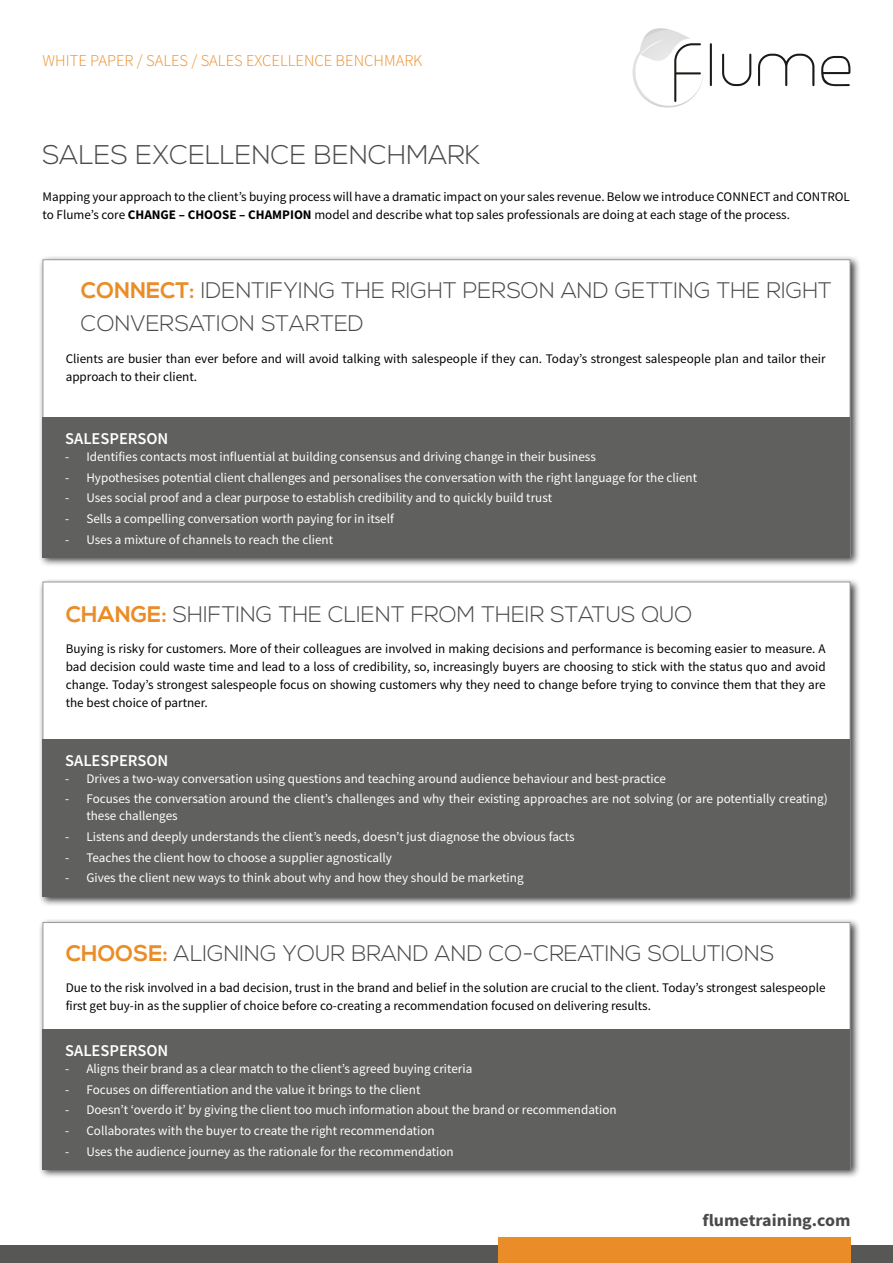
<style>
.page{position:relative;width:893px;height:1263px;background:#fff}
.page>*{position:absolute;margin:0;border:0;box-sizing:border-box;transform-origin:0 0}
.t1{font:300 27px "Nexa";color:#4a4a49}
.t2{font:300 22.5px/33px "Nexa";color:#4a4a49}
.t3{font:700 17.1px "Source Sans Pro";color:#4a4a49;scale:1.05 1}
.t4{font:300 16.5px "Source Sans Pro";color:#ea8d28}
.t5{font:600 16.5px "Source Sans Pro";color:#fff}
.t6{font:13.2px/16.5px "Source Sans Pro";color:#fff}
.t7{font:13.2px/18px "Source Sans Pro";color:#000}
.s1{font-weight:700}
.s2{font-weight:700;color:#ea8d28}
</style>
<div class="page">
<div style="left:0;top:1246px;width:893px;height:17px;background:#575756"></div>
<div style="left:497px;top:1237px;width:353px;height:26px;background:#ea8d28"></div>
<div style="left:39px;top:255px;width:821px;height:312px;background:#000;opacity:.75"></div>
<div style="left:43px;top:259px;width:807px;height:298px;background:#fff;border:1px solid #9b9b9a"></div>
<div style="left:43px;top:417px;width:807px;height:140px;background:#60605f"></div>
<div style="left:39px;top:577px;width:821px;height:329px;background:#000;opacity:.75"></div>
<div style="left:43px;top:582px;width:807px;height:314px;background:#fff;border:1px solid #9b9b9a"></div>
<div style="left:43px;top:739px;width:807px;height:157px;background:#60605f"></div>
<div style="left:39px;top:918px;width:821px;height:261px;background:#000;opacity:.75"></div>
<div style="left:43px;top:922px;width:807px;height:247px;background:#fff;border:1px solid #9b9b9a"></div>
<div style="left:43px;top:1029px;width:807px;height:140px;background:#60605f"></div>
<svg style="left:633px;top:28px;width:70px;height:80px"></svg>
<hr style="left:710px;top:43px;width:2px;height:43px;background:#1c1a16">
<svg style="left:722px;top:54px;width:29px;height:32px"></svg>
<svg style="left:758px;top:54px;width:56px;height:32px"></svg>
<svg style="left:821px;top:56px;width:29px;height:30px"></svg>
<p class="t4" style="left:43px;top:51px;width:381px">WHITE PAPER / SALES / SALES EXCELLENCE BENCHMARK</p>
<h1 class="t1" style="left:43px;top:140px;width:439px">SALES EXCELLENCE BENCHMARK</h1>
<p class="t7" style="left:43px;top:188px;width:809px">Mapping your approach to the client’s buying process will have a dramatic impact on your sales revenue. Below we introduce CONNECT and CONTROL to Flume’s core <span class="s1">CHANGE – CHOOSE – CHAMPION</span> model and describe what top sales professionals are doing at each stage of the process.</p>
<h2 class="t2" style="left:81px;top:275px;width:753px"><span class="s2">CONNECT:</span> IDENTIFYING THE RIGHT PERSON AND GETTING THE RIGHT<br>CONVERSATION STARTED</h2>
<p class="t7" style="left:66px;top:350px;width:761px">Clients are busier than ever before and will avoid talking with salespeople if they can. Today’s strongest salespeople plan and tailor their approach to their client.</p>
<p class="t5" style="left:65px;top:428px;width:105px">SALESPERSON</p>
<p class="t6" style="left:65px;top:448px;width:532px">- Identifies contacts most influential at building consensus and driving change in their business</p>
<p class="t6" style="left:65px;top:469px;width:634px">- Hypothesises potential client challenges and personalises the conversation with the right language for the client</p>
<p class="t6" style="left:65px;top:490px;width:488px">- Uses social proof and a clear purpose to establish credibility and to quickly build trust</p>
<p class="t6" style="left:65px;top:510px;width:330px">- Sells a compelling conversation worth paying for in itself</p>
<p class="t6" style="left:65px;top:531px;width:269px">- Uses a mixture of channels to reach the client</p>
<h2 class="t2" style="left:66px;top:599px;width:628px"><span class="s2">CHANGE:</span> SHIFTING THE CLIENT FROM THEIR STATUS QUO</h2>
<p class="t7" style="left:66px;top:640px;width:761px;text-align:justify">Buying is risky for customers. More of their colleagues are involved in making decisions and performance is becoming easier to measure. A bad decision could waste time and lead to a loss of credibility, so, increasingly buyers are choosing to stick with the status quo and avoid change. Today’s strongest salespeople focus on showing customers why they need to change before trying to convince them that they are the best choice of partner.</p>
<p class="t5" style="left:65px;top:750px;width:105px">SALESPERSON</p>
<p class="t6" style="left:65px;top:770px;width:602px">- Drives a two-way conversation using questions and teaching around audience behaviour and best-practice</p>
<p class="t6" style="left:86px;top:791px;width:743px;text-indent:-21px">- Focuses the conversation around the client’s challenges and why their existing approaches are not solving (or are potentially creating) these challenges</p>
<p class="t6" style="left:65px;top:828px;width:511px">- Listens and deeply understands the client’s needs, doesn’t just diagnose the obvious facts</p>
<p class="t6" style="left:65px;top:849px;width:328px">- Teaches the client how to choose a supplier agnostically</p>
<p class="t6" style="left:65px;top:869px;width:460px">- Gives the client new ways to think about why and how they should be marketing</p>
<h2 class="t2" style="left:66px;top:937px;width:710px"><span class="s2">CHOOSE:</span> ALIGNING YOUR BRAND AND CO-CREATING SOLUTIONS</h2>
<p class="t7" style="left:66px;top:979px;width:761px">Due to the risk involved in a bad decision, trust in the brand and belief in the solution are crucial to the client. Today’s strongest salespeople first get buy-in as the supplier of choice before co-creating a recommendation focused on delivering results.</p>
<p class="t5" style="left:65px;top:1040px;width:105px">SALESPERSON</p>
<p class="t6" style="left:65px;top:1060px;width:409px">- Aligns their brand as a clear match to the client’s agreed buying criteria</p>
<p class="t6" style="left:65px;top:1081px;width:357px">- Focuses on differentiation and the value it brings to the client</p>
<p class="t6" style="left:65px;top:1102px;width:553px">- Doesn’t ‘overdo it’ by giving the client too much information about the brand or recommendation</p>
<p class="t6" style="left:65px;top:1122px;width:371px">- Collaborates with the buyer to create the right recommendation</p>
<p class="t6" style="left:65px;top:1143px;width:390px">- Uses the audience journey as the rationale for the recommendation</p>
<p class="t3" style="left:703px;top:1209px;width:142px">flumetraining.com</p>
</div>
